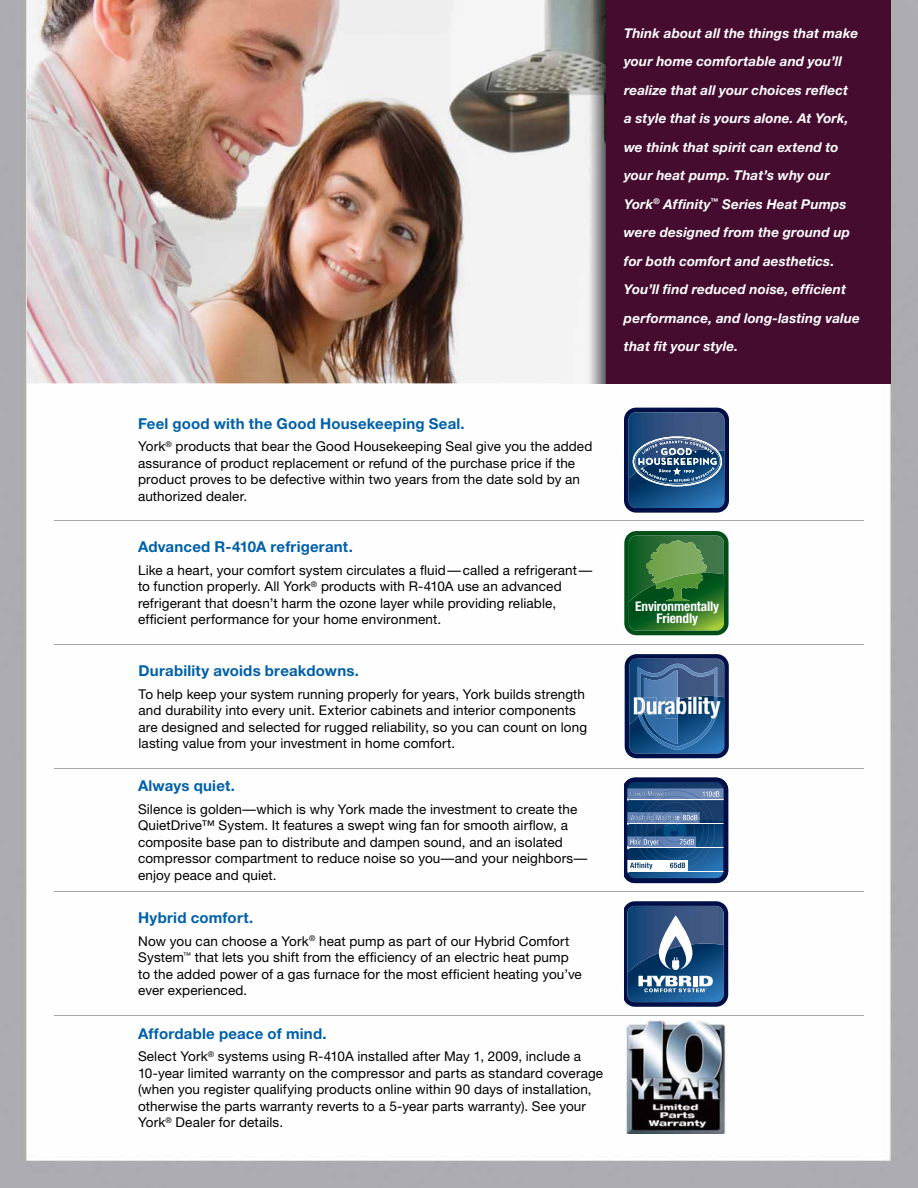
<style>
.page{position:relative;width:918px;height:1188px;background:#fff}
.page>*{position:absolute;margin:0;border:0;box-sizing:border-box;transform-origin:0 0}
.t1{font:700 condensed 23.7px "Helvetica Neue";letter-spacing:-.015em;color:#fff}
.t2{font:700 15px "Helvetica Neue";letter-spacing:.015em;color:#0060a9}
.t3{font:13.5px/16.5px "Helvetica Neue";letter-spacing:.01em;color:#000}
.t4{font:italic 700 13.5px/28.5px "Helvetica Neue";letter-spacing:.01em;color:#fff}
.t5{font:700 condensed 13.35px/12.5px "Helvetica Neue";letter-spacing:-.005em;color:#fff;text-align:center}
</style>
<div class="page">
<img style="left:0;top:0;width:918px;height:1188px">
<img style="left:27px;top:0;width:535px;height:383px">
<hr style="left:54px;top:520px;width:810px;height:1px;background:#a7a9ac">
<hr style="left:54px;top:644px;width:810px;height:1px;background:#a7a9ac">
<hr style="left:54px;top:768px;width:810px;height:1px;background:#a7a9ac">
<hr style="left:54px;top:891px;width:810px;height:1px;background:#a7a9ac">
<hr style="left:54px;top:1015px;width:810px;height:1px;background:#a7a9ac">
<img style="left:562px;top:0;width:44px;height:383px">
<div style="left:606px;top:0;width:285px;height:383px;background:#460c2f"></div>
<svg style="left:624px;top:408px;width:105px;height:105px;background:#355986"></svg>
<svg style="left:624px;top:531px;width:105px;height:104px;background:#296e2f"></svg>
<img style="left:629px;top:536px;width:12px;height:66px">
<img style="left:646px;top:541px;width:53px;height:43px">
<svg style="left:624px;top:778px;width:104px;height:105px;background:#395e8b"></svg>
<svg style="left:624px;top:901px;width:104px;height:106px;background:#3b5d89"></svg>
<img style="left:624px;top:1020px;width:105px;height:114px">
<svg style="left:625px;top:654px;width:104px;height:104px;background:#2f588a"></svg>
<img style="left:627px;top:791px;width:49px;height:29px">
<p class="t2" style="left:138px;top:414px;width:328px">Feel good with the Good Housekeeping Seal.</p>
<p class="t3" style="left:138px;top:438px;width:456px">York<sup>®</sup> products that bear the Good Housekeeping Seal give you the added assurance of product replacement or refund of the purchase price if the product proves to be defective within two years from the date sold by an authorized dealer.</p>
<p class="t2" style="left:138px;top:538px;width:216px">Advanced R-410A refrigerant.</p>
<p class="t3" style="left:138px;top:562px;width:456px">Like a heart, your comfort system circulates a fluid — called a refrigerant — to function properly. All York<sup>®</sup> products with R-410A use an advanced refrigerant that doesn’t harm the ozone layer while providing reliable, efficient performance for your home environment.</p>
<p class="t4" style="left:624px;top:18px;width:237px">Think about all the things that make your home comfortable and you’ll realize that all your choices reflect<br>a style that is yours alone. At York, we think that spirit can extend to your heat pump. That’s why our York<sup>®</sup> Affinity<sup>™</sup> Series Heat Pumps were designed from the ground up for both comfort and aesthetics.<br>You’ll find reduced noise, efficient performance, and long-lasting value that fit your style.</p>
<p class="t5" style="left:635px;top:600px;width:86px">Environmentally<br>Friendly</p>
<p class="t2" style="left:139px;top:661px;width:222px">Durability avoids breakdowns.</p>
<p class="t3" style="left:139px;top:685px;width:450px">To help keep your system running properly for years, York builds strength and durability into every unit. Exterior cabinets and interior components are designed and selected for rugged reliability, so you can count on long lasting value from your investment in home comfort.</p>
<h1 class="t1" style="left:632px;top:691px;width:90px">Durability</h1>
<p class="t2" style="left:138px;top:777px;width:99px">Always quiet.</p>
<p class="t3" style="left:138px;top:801px;width:451px">Silence is golden—which is why York made the investment to create the QuietDrive™ System. It features a swept wing fan for smooth airflow, a composite base pan to distribute and dampen sound, and an isolated compressor compartment to reduce noise so you—and your neighbors— enjoy peace and quiet.</p>
<p class="t2" style="left:138px;top:909px;width:117px">Hybrid comfort.</p>
<p class="t3" style="left:138px;top:933px;width:445px">Now you can choose a York<sup>®</sup> heat pump as part of our Hybrid Comfort System<sup>™</sup> that lets you shift from the efficiency of an electric heat pump to the added power of a gas furnace for the most efficient heating you’ve ever experienced.</p>
<p class="t2" style="left:138px;top:1024px;width:190px">Affordable peace of mind.</p>
<p class="t3" style="left:138px;top:1048px;width:467px">Select York<sup>®</sup> systems using R-410A installed after May 1, 2009, include a 10-year limited warranty on the compressor and parts as standard coverage (when you register qualifying products online within 90 days of installation, otherwise the parts warranty reverts to a 5-year parts warranty). See your York<sup>®</sup> Dealer for details.</p>
</div>
